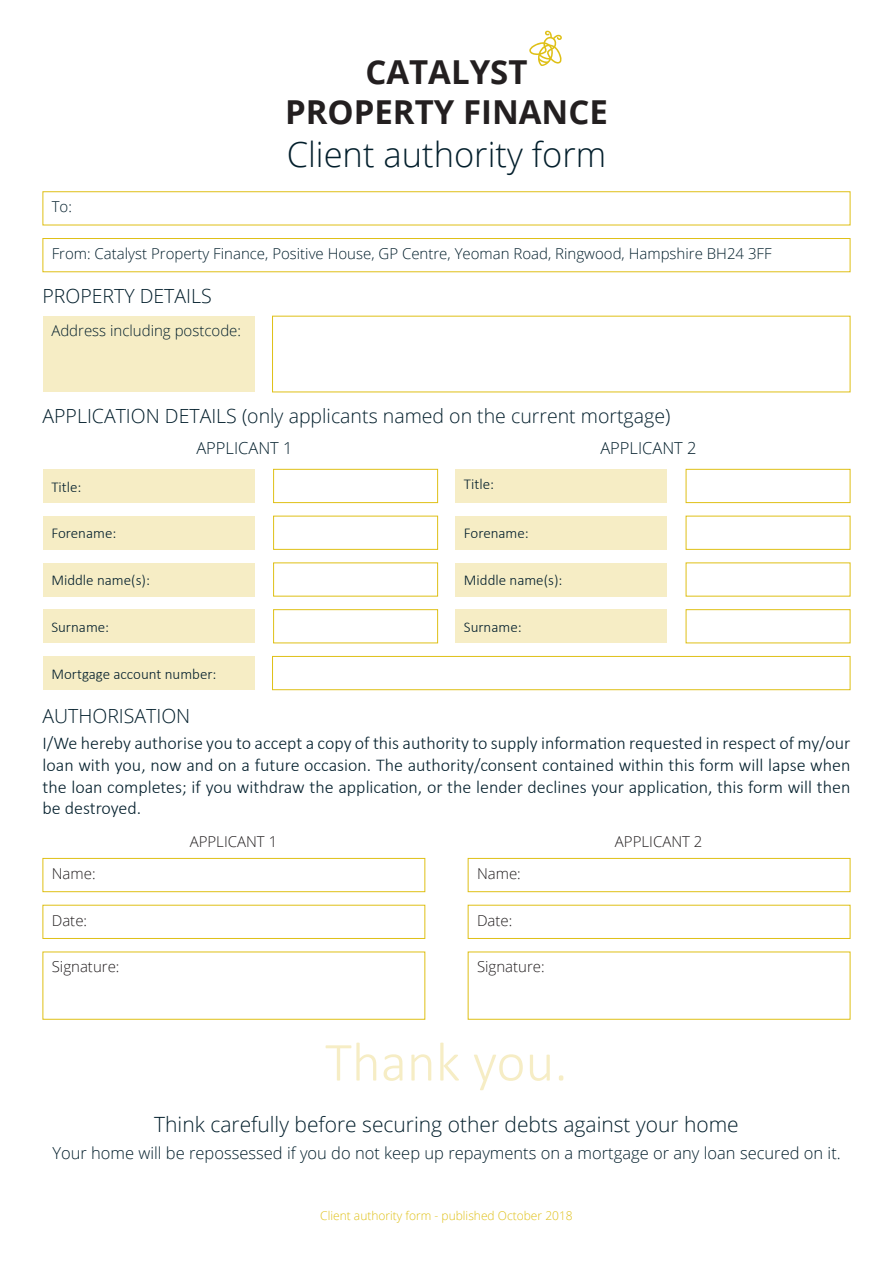
<style>
.page{position:relative;width:893px;height:1263px;background:#fff}
.page>*{position:absolute;margin:0;border:0;box-sizing:border-box;transform-origin:0 0}
.t1{font:300 55.5px "Calibri";color:#f6edc5}
.t2{font:300 34.5px "Open Sans";color:#031f2c}
.t3{font:700 33px/39.6px "Open Sans";color:#231f20;text-align:center}
.t4{font:300 21px "Open Sans";color:#031f2c}
.t5{font:300 19.5px "Open Sans";color:#031f2c}
.t6{font:300 18px/21.6px "Calibri";color:#031f2c;text-align:justify}
.t7{font:300 16.5px "Open Sans";color:#031f2c}
.t8{font:300 15px "Open Sans";color:#031f2c}
.t9{font:300 15px "Calibri";color:#031f2c}
.t10{font:300 15px "Open Sans";color:#231f20}
.t11{font:300 12px "Open Sans";color:#dfc017}
</style>
<div class="page">
<div style="left:43px;top:191px;width:807px;height:34px;border:1px solid #dfc017"></div>
<div style="left:43px;top:238px;width:807px;height:34px;border:1px solid #dfc017"></div>
<div style="left:43px;top:858px;width:382px;height:34px;border:1px solid #dfc017"></div>
<div style="left:468px;top:858px;width:382px;height:34px;border:1px solid #dfc017"></div>
<div style="left:43px;top:905px;width:382px;height:34px;border:1px solid #dfc017"></div>
<div style="left:468px;top:905px;width:382px;height:34px;border:1px solid #dfc017"></div>
<div style="left:43px;top:951px;width:382px;height:69px;border:1px solid #dfc017"></div>
<div style="left:468px;top:951px;width:382px;height:69px;border:1px solid #dfc017"></div>
<div style="left:43px;top:316px;width:212px;height:76px;background:#f6edc5"></div>
<div style="left:43px;top:469px;width:212px;height:34px;background:#f6edc5"></div>
<div style="left:273px;top:469px;width:165px;height:34px;background:#fff;border:1px solid #dfc017"></div>
<div style="left:455px;top:469px;width:212px;height:34px;background:#f6edc5"></div>
<div style="left:686px;top:469px;width:164px;height:34px;background:#fff;border:1px solid #dfc017"></div>
<div style="left:43px;top:516px;width:212px;height:33px;background:#f6edc5"></div>
<div style="left:273px;top:516px;width:165px;height:34px;background:#fff;border:1px solid #dfc017"></div>
<div style="left:455px;top:516px;width:212px;height:33px;background:#f6edc5"></div>
<div style="left:686px;top:516px;width:164px;height:34px;background:#fff;border:1px solid #dfc017"></div>
<div style="left:43px;top:563px;width:212px;height:33px;background:#f6edc5"></div>
<div style="left:455px;top:563px;width:212px;height:33px;background:#f6edc5"></div>
<div style="left:43px;top:610px;width:212px;height:33px;background:#f6edc5"></div>
<div style="left:273px;top:609px;width:165px;height:34px;background:#fff;border:1px solid #dfc017"></div>
<div style="left:455px;top:610px;width:212px;height:33px;background:#f6edc5"></div>
<div style="left:686px;top:609px;width:164px;height:34px;background:#fff;border:1px solid #dfc017"></div>
<div style="left:43px;top:656px;width:212px;height:34px;background:#f6edc5"></div>
<div style="left:272px;top:656px;width:578px;height:34px;background:#fff;border:1px solid #dfc017"></div>
<svg style="left:529px;top:30px;width:33px;height:36px"></svg>
<p class="t3" style="left:285px;top:51px;width:324px">CATALYST<br>PROPERTY FINANCE</p>
<p class="t2" style="left:287px;top:131px;width:321px">Client authority form</p>
<p class="t8" style="left:52px;top:196px;width:22px">To:</p>
<p class="t8" style="left:52px;top:243px;width:721px">From: Catalyst Property Finance, Positive House, GP Centre, Yeoman Road, Ringwood, Hampshire BH24 3FF</p>
<p class="t5" style="left:43px;top:283px;width:171px">PROPERTY DETAILS</p>
<p class="t8" style="left:51px;top:320px;width:191px">Address including postcode:</p>
<p class="t5" style="left:43px;top:403px;width:629px">APPLICATION DETAILS (only applicants named on the current mortgage)</p>
<p class="t7" style="left:196px;top:437px;width:98px">APPLICANT 1</p>
<p class="t7" style="left:600px;top:437px;width:98px">APPLICANT 2</p>
<p class="t9" style="left:51px;top:477px;width:32px">Title:</p>
<p class="t9" style="left:464px;top:475px;width:32px">Title:</p>
<p class="t9" style="left:51px;top:524px;width:66px">Forename:</p>
<p class="t9" style="left:464px;top:524px;width:66px">Forename:</p>
<p class="t9" style="left:51px;top:571px;width:100px">Middle name(s):</p>
<p class="t9" style="left:464px;top:571px;width:100px">Middle name(s):</p>
<p class="t9" style="left:51px;top:618px;width:59px">Surname:</p>
<p class="t9" style="left:464px;top:618px;width:59px">Surname:</p>
<p class="t9" style="left:51px;top:664px;width:167px">Mortgage account number:</p>
<p class="t5" style="left:43px;top:703px;width:149px">AUTHORISATION</p>
<p class="t6" style="left:43px;top:732px;width:809px">I/We hereby authorise you to accept a copy of this authority to supply information requested in respect of my/our loan with you, now and on a future occasion. The authority/consent contained within this form will lapse when the loan completes; if you withdraw the application, or the lender declines your application, this form will then be destroyed.</p>
<p class="t10" style="left:190px;top:831px;width:89px">APPLICANT 1</p>
<p class="t10" style="left:615px;top:831px;width:89px">APPLICANT 2</p>
<p class="t10" style="left:52px;top:863px;width:45px">Name:</p>
<p class="t10" style="left:477px;top:863px;width:45px">Name:</p>
<p class="t10" style="left:52px;top:910px;width:37px">Date:</p>
<p class="t10" style="left:477px;top:910px;width:37px">Date:</p>
<p class="t10" style="left:52px;top:956px;width:69px">Signature:</p>
<p class="t10" style="left:477px;top:956px;width:69px">Signature:</p>
<p class="t1" style="left:325px;top:1027px;width:244px">Thank you.</p>
<p class="t4" style="left:154px;top:1109px;width:586px">Think carefully before securing other debts against your home</p>
<p class="t7" style="left:52px;top:1141px;width:790px">Your home will be repossessed if you do not keep up repayments on a mortgage or any loan secured on it.</p>
<p class="t11" style="left:320px;top:1208px;width:254px">Client authority form - published October 2018</p>
</div>
